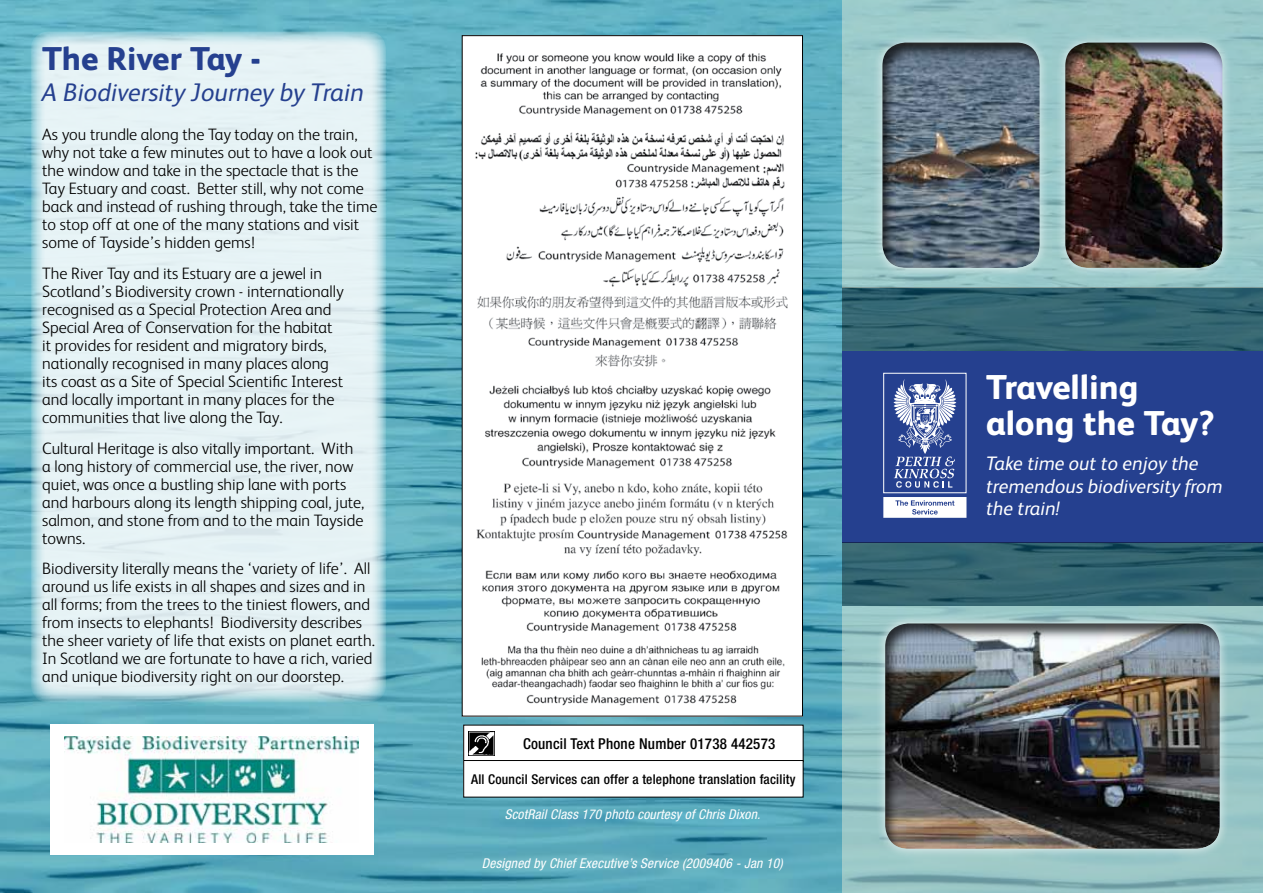
<style>
.page{position:relative;width:1263px;height:893px;background:#fff}
.page>*{position:absolute;margin:0;border:0;box-sizing:border-box;transform-origin:0 0}
.t1{font:800 34.5px/36px "FS Albert";color:#fff}
.t2{font:800 33px "FS Albert";color:#25408f}
.t3{font:italic 25.5px "FS Albert";color:#25408f}
.t4{font:italic 19.5px/22.5px "FS Albert";color:#fff}
.t5{font:300 16.5px/18px "FS Albert";color:#000}
.t6{font:500 condensed 15px "Helvetica Neue";letter-spacing:.015em;color:#000}
.t7{font:italic condensed 13.5px "Helvetica Neue";letter-spacing:.015em;color:#fff}
.t8{font:500 condensed 13.5px "Helvetica Neue";letter-spacing:.015em;color:#000}
</style>
<div class="page">
<img style="left:0;top:0;width:842px;height:893px">
<div style="left:842px;top:351px;width:421px;height:191px;background:#25408f"></div>
<div style="left:883px;top:373px;width:83px;height:120px;border:1px solid #fff"></div>
<svg style="left:893px;top:379px;width:63px;height:109px"></svg>
<svg style="left:883px;top:497px;width:83px;height:21px;background:#e5e8f1"></svg>
<svg style="left:31px;top:31px;width:355px;height:672px;background:#dfeef2"></svg>
<div style="left:464px;top:725px;width:339px;height:37px;background:#fff"></div>
<img style="left:469px;top:731px;width:26px;height:25px">
<div style="left:464px;top:760px;width:339px;height:37px;background:#fff"></div>
<div style="left:463px;top:760px;width:340px;height:37px;border:1px solid #000"></div>
<svg style="left:842px;top:287px;width:421px;height:64px;background:#336470"></svg>
<div style="left:842px;top:0;width:421px;height:287px;background:#9bcaca"></div>
<div style="left:872px;top:33px;width:178px;height:245px;background:#fff;opacity:.75"></div>
<div style="left:880px;top:41px;width:161px;height:227px;background:#000;opacity:.75"></div>
<svg style="left:842px;top:542px;width:421px;height:64px;background:#30616e"></svg>
<svg style="left:842px;top:606px;width:421px;height:287px;background:#95c2c3"></svg>
<div style="left:1055px;top:33px;width:177px;height:245px;background:#fff;opacity:.75"></div>
<div style="left:1063px;top:41px;width:161px;height:227px;background:#000;opacity:.75"></div>
<div style="left:50px;top:724px;width:323px;height:130px;background:#fff"></div>
<img style="left:65px;top:736px;width:293px;height:106px">
<div style="left:875px;top:614px;width:354px;height:245px;background:#fff;opacity:.75"></div>
<div style="left:882px;top:622px;width:338px;height:227px;background:#000;opacity:.75"></div>
<img style="left:464px;top:37px;width:337px;height:677px">
<h2 class="t2" style="left:42px;top:39px;width:220px">The River Tay -</h2>
<h3 class="t3" style="left:42px;top:77px;width:323px">A Biodiversity Journey by Train</h3>
<p class="t5" style="left:42px;top:125px;width:337px">As you trundle along the Tay today on the train, why not take a few minutes out to have a look out the window and take in the spectacle that is the Tay Estuary and coast. Better still, why not come back and instead of rushing through, take the time to stop off at one of the many stations and visit some of Tayside’s hidden gems!</p>
<p class="t5" style="left:42px;top:264px;width:303px">The River Tay and its Estuary are a jewel in Scotland’s Biodiversity crown - internationally recognised as a Special Protection Area and Special Area of Conservation for the habitat it provides for resident and migratory birds, nationally recognised in many places along its coast as a Site of Special Scientific Interest and locally important in many places for the communities that live along the Tay.</p>
<p class="t5" style="left:42px;top:439px;width:324px">Cultural Heritage is also vitally important. With a long history of commercial use, the river, now quiet, was once a bustling ship lane with ports and harbours along its length shipping coal, jute, salmon, and stone from and to the main Tayside towns.</p>
<p class="t5" style="left:42px;top:560px;width:334px">Biodiversity literally means the ‘variety of life’. All around us life exists in all shapes and sizes and in all forms; from the trees to the tiniest flowers, and from insects to elephants! Biodiversity describes the sheer variety of life that exists on planet earth.<br>In Scotland we are fortunate to have a rich, varied and unique biodiversity right on our doorstep.</p>
<p class="t6" style="left:523px;top:735px;width:254px">Council Text Phone Number 01738 442573</p>
<p class="t8" style="left:471px;top:771px;width:326px">All Council Services can offer a telephone translation facility</p>
<p class="t7" style="left:505px;top:807px;width:257px">ScotRail Class 170 photo courtesy of Chris Dixon.</p>
<p class="t7" style="left:482px;top:855px;width:302px">Designed by Chief Executive’s Service (2009406 - Jan 10)</p>
<h1 class="t1" style="left:986px;top:369px;width:230px">Travelling along the Tay?</h1>
<p class="t4" style="left:986px;top:452px;width:238px">Take time out to enjoy the tremendous biodiversity from the train!</p>
</div>
